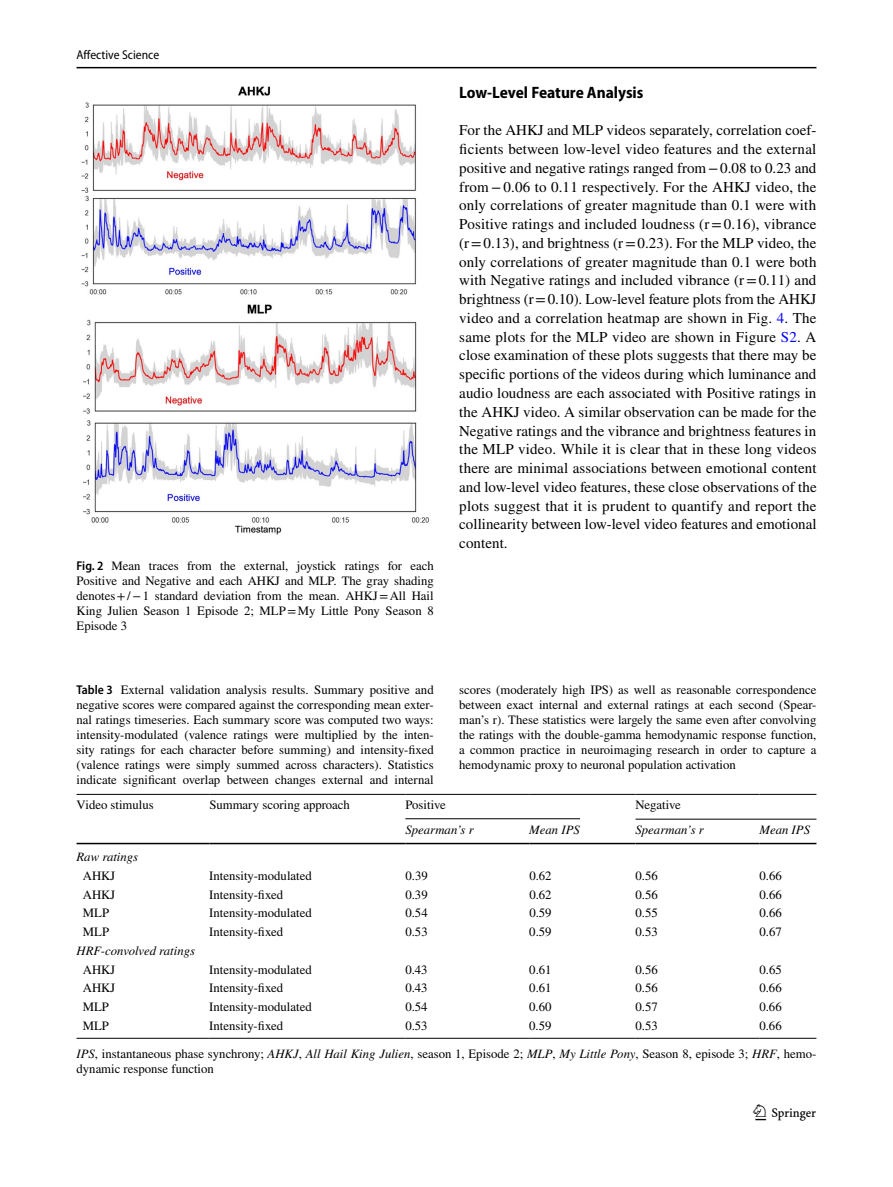
<style>
.page{position:relative;width:893px;height:1187px;background:#fff}
.page>*{position:absolute;margin:0;border:0;box-sizing:border-box;transform-origin:0 0}
.t1{font:22.5px "Springnew Regular 3";color:#000}
.t2{font:700 semi-condensed 16.5px "Myriad Pro";letter-spacing:-.005em;color:#000}
.t3{font:15px/18.8px "STIX";color:#000;text-align:justify}
.t4{font:12.75px/15px "STIX";color:#000;text-align:justify}
.t5{font:italic 12.75px "STIX";color:#000}
.t6{font:semi-condensed 12.75px "Myriad Pro";color:#000}
.s1{font-family:"Myriad Pro";font-weight:600;font-stretch:semi-condensed}
.s2{color:#00f}
.s3{font-style:italic}
</style>
<div class="page">
<hr style="left:77px;top:67px;width:739px;height:1px;background:#000">
<img style="left:81px;top:87px;width:348px;height:447px">
<hr style="left:77px;top:793px;width:132px;height:1px;background:#000">
<hr style="left:77px;top:842px;width:132px;height:2px;background:#000">
<hr style="left:209px;top:793px;width:196px;height:1px;background:#000">
<hr style="left:209px;top:842px;width:196px;height:2px;background:#000">
<hr style="left:405px;top:793px;width:124px;height:1px;background:#000">
<hr style="left:529px;top:793px;width:106px;height:1px;background:#000">
<hr style="left:635px;top:793px;width:124px;height:1px;background:#000">
<hr style="left:759px;top:793px;width:57px;height:1px;background:#000">
<hr style="left:405px;top:842px;width:124px;height:2px;background:#000">
<hr style="left:529px;top:842px;width:106px;height:2px;background:#000">
<hr style="left:635px;top:842px;width:124px;height:2px;background:#000">
<hr style="left:759px;top:842px;width:57px;height:2px;background:#000">
<hr style="left:77px;top:1037px;width:132px;height:1px;background:#000">
<hr style="left:209px;top:1037px;width:196px;height:1px;background:#000">
<hr style="left:405px;top:1037px;width:124px;height:1px;background:#000">
<hr style="left:529px;top:1037px;width:106px;height:1px;background:#000">
<hr style="left:635px;top:1037px;width:124px;height:1px;background:#000">
<hr style="left:759px;top:1037px;width:57px;height:1px;background:#000">
<hr style="left:405px;top:818px;width:175px;height:1px;background:#000">
<hr style="left:635px;top:818px;width:181px;height:1px;background:#000">
<p class="t6" style="left:77px;top:48px;width:84px">Affective Science</p>
<p class="t4" style="left:77px;top:558px;width:359px"><span class="s1">Fig. 2</span> Mean traces from the external, joystick ratings for each Positive and Negative and each AHKJ and MLP. The gray shading denotes+/−1 standard deviation from the mean. AHKJ=All Hail King Julien Season 1 Episode 2; MLP=My Little Pony Season 8<br>Episode 3</p>
<p class="t2" style="left:459px;top:83px;width:186px">Low‑Level Feature Analysis</p>
<p class="t3" style="left:459px;top:122px;width:359px">For the AHKJ and MLP videos separately, correlation coef&shy;ficients between low-level video features and the external positive and negative ratings ranged from−0.08 to 0.23 and from−0.06 to 0.11 respectively. For the AHKJ video, the only correlations of greater magnitude than 0.1 were with Positive ratings and included loudness (r=0.16), vibrance (r=0.13), and brightness (r=0.23). For the MLP video, the only correlations of greater magnitude than 0.1 were both with Negative ratings and included vibrance (r=0.11) and brightness (r=0.10). Low-level feature plots from the AHKJ video and a correlation heatmap are shown in Fig. <span class="s2">4</span>. The same plots for the MLP video are shown in Figure <span class="s2">S2</span>. A close examination of these plots suggests that there may be specific portions of the videos during which luminance and audio loudness are each associated with Positive ratings in the AHKJ video. A similar observation can be made for the Negative ratings and the vibrance and brightness features in the MLP video. While it is clear that in these long videos there are minimal associations between emotional content and low-level video features, these close observations of the plots suggest that it is prudent to quantify and report the collinearity between low-level video features and emotional content.</p>
<p class="t4" style="left:77px;top:682px;width:359px"><span class="s1">Table 3</span> External validation analysis results. Summary positive and negative scores were compared against the corresponding mean exter&shy;nal ratings timeseries. Each summary score was computed two ways: intensity-modulated (valence ratings were multiplied by the inten&shy;sity ratings for each character before summing) and intensity-fixed (valence ratings were simply summed across characters). Statistics indicate significant overlap between changes external and internal</p>
<p class="t4" style="left:459px;top:682px;width:359px">scores (moderately high IPS) as well as reasonable correspondence between exact internal and external ratings at each second (Spear&shy;man’s r). These statistics were largely the same even after convolving the ratings with the double-gamma hemodynamic response function, a common practice in neuroimaging research in order to capture a hemodynamic proxy to neuronal population activation</p>
<p class="t4" style="left:77px;top:798px;width:79px">Video stimulus</p>
<p class="t4" style="left:209px;top:798px;width:142px">Summary scoring approach</p>
<p class="t4" style="left:405px;top:798px;width:42px">Positive</p>
<p class="t4" style="left:635px;top:798px;width:47px">Negative</p>
<p class="t5" style="left:405px;top:820px;width:70px">Spearman’s r</p>
<p class="t5" style="left:529px;top:820px;width:52px">Mean IPS</p>
<p class="t5" style="left:635px;top:820px;width:70px">Spearman’s r</p>
<p class="t5" style="left:759px;top:820px;width:52px">Mean IPS</p>
<p class="t5" style="left:77px;top:848px;width:63px">Raw ratings</p>
<p class="t4" style="left:83px;top:868px;width:34px">AHKJ</p>
<p class="t4" style="left:209px;top:868px;width:104px">Intensity-modulated</p>
<p class="t4" style="left:405px;top:868px;width:24px">0.39</p>
<p class="t4" style="left:529px;top:868px;width:24px">0.62</p>
<p class="t4" style="left:636px;top:868px;width:24px">0.56</p>
<p class="t4" style="left:759px;top:868px;width:24px">0.66</p>
<p class="t4" style="left:83px;top:887px;width:34px">AHKJ</p>
<p class="t4" style="left:209px;top:887px;width:75px">Intensity-fixed</p>
<p class="t4" style="left:405px;top:887px;width:24px">0.39</p>
<p class="t4" style="left:529px;top:887px;width:24px">0.62</p>
<p class="t4" style="left:636px;top:887px;width:24px">0.56</p>
<p class="t4" style="left:759px;top:887px;width:24px">0.66</p>
<p class="t4" style="left:83px;top:906px;width:28px">MLP</p>
<p class="t4" style="left:209px;top:906px;width:104px">Intensity-modulated</p>
<p class="t4" style="left:405px;top:906px;width:24px">0.54</p>
<p class="t4" style="left:529px;top:906px;width:24px">0.59</p>
<p class="t4" style="left:635px;top:906px;width:24px">0.55</p>
<p class="t4" style="left:759px;top:906px;width:24px">0.66</p>
<p class="t4" style="left:83px;top:925px;width:28px">MLP</p>
<p class="t4" style="left:209px;top:925px;width:75px">Intensity-fixed</p>
<p class="t4" style="left:405px;top:925px;width:24px">0.53</p>
<p class="t4" style="left:529px;top:925px;width:24px">0.59</p>
<p class="t4" style="left:635px;top:925px;width:24px">0.53</p>
<p class="t4" style="left:759px;top:925px;width:24px">0.67</p>
<p class="t5" style="left:76px;top:941px;width:120px">HRF-convolved ratings</p>
<p class="t4" style="left:83px;top:962px;width:34px">AHKJ</p>
<p class="t4" style="left:209px;top:962px;width:104px">Intensity-modulated</p>
<p class="t4" style="left:405px;top:962px;width:24px">0.43</p>
<p class="t4" style="left:529px;top:962px;width:24px">0.61</p>
<p class="t4" style="left:635px;top:962px;width:24px">0.56</p>
<p class="t4" style="left:759px;top:962px;width:24px">0.65</p>
<p class="t4" style="left:83px;top:981px;width:34px">AHKJ</p>
<p class="t4" style="left:209px;top:981px;width:75px">Intensity-fixed</p>
<p class="t4" style="left:405px;top:981px;width:24px">0.43</p>
<p class="t4" style="left:529px;top:981px;width:24px">0.61</p>
<p class="t4" style="left:635px;top:981px;width:24px">0.56</p>
<p class="t4" style="left:759px;top:981px;width:24px">0.66</p>
<p class="t4" style="left:83px;top:999px;width:28px">MLP</p>
<p class="t4" style="left:209px;top:999px;width:104px">Intensity-modulated</p>
<p class="t4" style="left:405px;top:999px;width:24px">0.54</p>
<p class="t4" style="left:529px;top:999px;width:24px">0.60</p>
<p class="t4" style="left:635px;top:999px;width:24px">0.57</p>
<p class="t4" style="left:759px;top:999px;width:24px">0.66</p>
<p class="t4" style="left:83px;top:1018px;width:28px">MLP</p>
<p class="t4" style="left:209px;top:1018px;width:75px">Intensity-fixed</p>
<p class="t4" style="left:405px;top:1018px;width:24px">0.53</p>
<p class="t4" style="left:529px;top:1018px;width:24px">0.59</p>
<p class="t4" style="left:635px;top:1018px;width:24px">0.53</p>
<p class="t4" style="left:759px;top:1018px;width:24px">0.66</p>
<p class="t4" style="left:77px;top:1047px;width:741px"><span class="s3">IPS</span>, instantaneous phase synchrony; <span class="s3">AHKJ</span>, <span class="s3">All Hail King Julien</span>, season 1, Episode 2; <span class="s3">MLP</span>, <span class="s3">My Little Pony</span>, Season 8, episode 3; <span class="s3">HRF</span>, hemo&shy;dynamic response function</p>
<h1 class="t1" style="left:755px;top:1104px;width:62px">1 3</h1>
</div>
